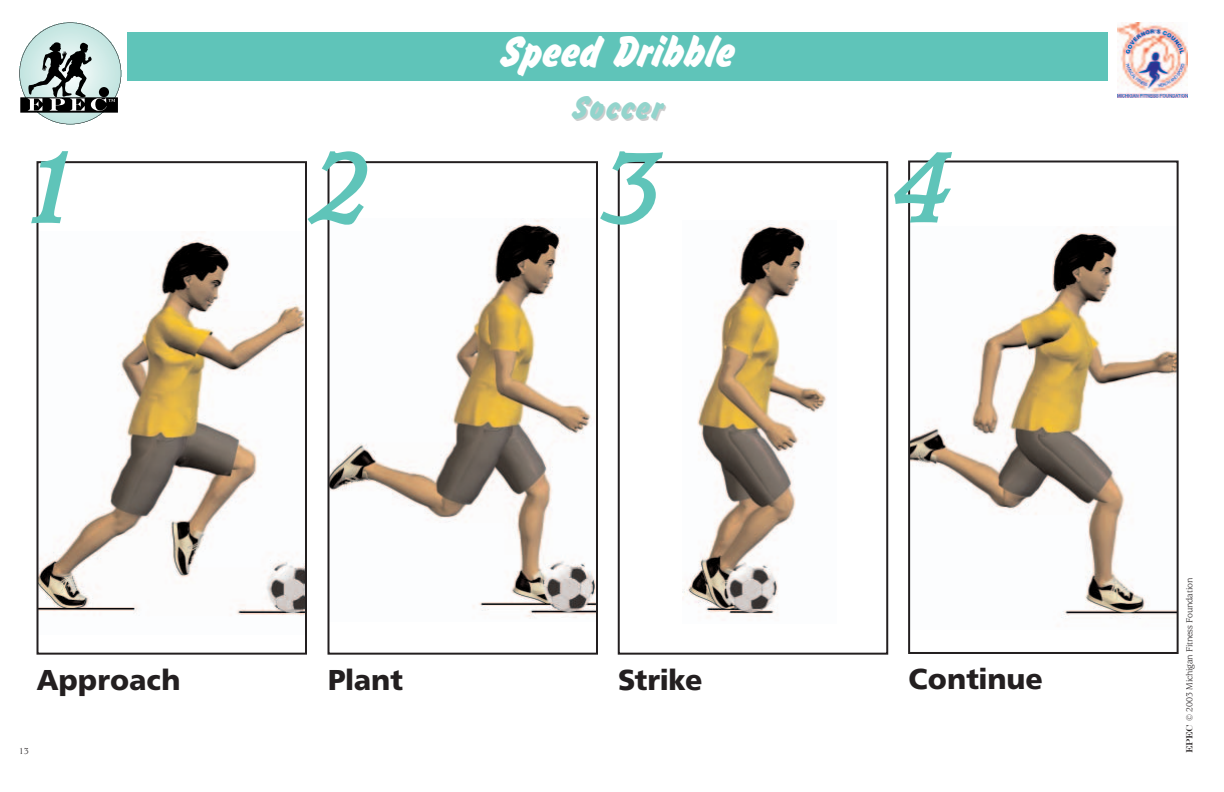
<style>
.page{position:relative;width:1224px;height:792px;background:#fff}
.page>*{position:absolute;margin:0;border:0;box-sizing:border-box;transform-origin:0 0}
.t1{font:italic 500 100px "Usherwood Itc T";color:#5fc4b9}
.t2{font:48px "Okay D";color:#fff}
.t3{font:36px "Okay D";letter-spacing:.05em;color:#93d4cc}
.t4{font:700 30px "Frutus T";color:#231f20}
.t5{font:9px "Usherwood Itc T";letter-spacing:-.005em;color:#231f20}
.s1{font-family:"Engravers"}
</style>
<div class="page">
<div style="left:127px;top:32px;width:981px;height:49px;background:#5fc4b9"></div>
<img style="left:1117px;top:22px;width:70px;height:76px">
<svg style="left:19px;top:23px;width:102px;height:101px"></svg>
<div style="left:99px;top:87px;width:10px;height:10px;background:#000;border-radius:50%"></div>
<img style="left:40px;top:237px;width:264px;height:379px">
<div style="left:37px;top:161px;width:270px;height:494px;border:2px solid #231f20"></div>
<img style="left:331px;top:220px;width:264px;height:398px">
<div style="left:328px;top:161px;width:270px;height:494px;border:2px solid #231f20"></div>
<img style="left:682px;top:224px;width:145px;height:394px">
<div style="left:618px;top:161px;width:270px;height:494px;border:2px solid #231f20"></div>
<img style="left:911px;top:226px;width:265px;height:393px">
<div style="left:908px;top:160px;width:271px;height:494px;border:2px solid #231f20"></div>
<p class="t1" style="left:22px;top:148px;width:59px">1</p>
<p class="t1" style="left:313px;top:148px;width:59px">2</p>
<p class="t2" style="left:501px;top:31px;width:236px">Speed Dribble</p>
<p class="t3" style="left:572px;top:92px;width:92px">Soccer</p>
<p class="t1" style="left:604px;top:148px;width:59px">3</p>
<p class="t4" style="left:37px;top:669px;width:145px">Approach</p>
<p class="t5" style="left:19px;top:747px;width:12px">13</p>
<p class="t4" style="left:328px;top:669px;width:77px">Plant</p>
<p class="t4" style="left:618px;top:669px;width:86px">Strike</p>
<p class="t1" style="left:894px;top:147px;width:59px">4</p>
<p class="t4" style="left:908px;top:669px;width:136px">Continue</p>
<p class="t5" style="left:1186px;top:753px;width:177px;rotate:-90deg"><span class="s1">EPEC</span> © 2003 Michigan Fitness Foundation</p>
</div>
